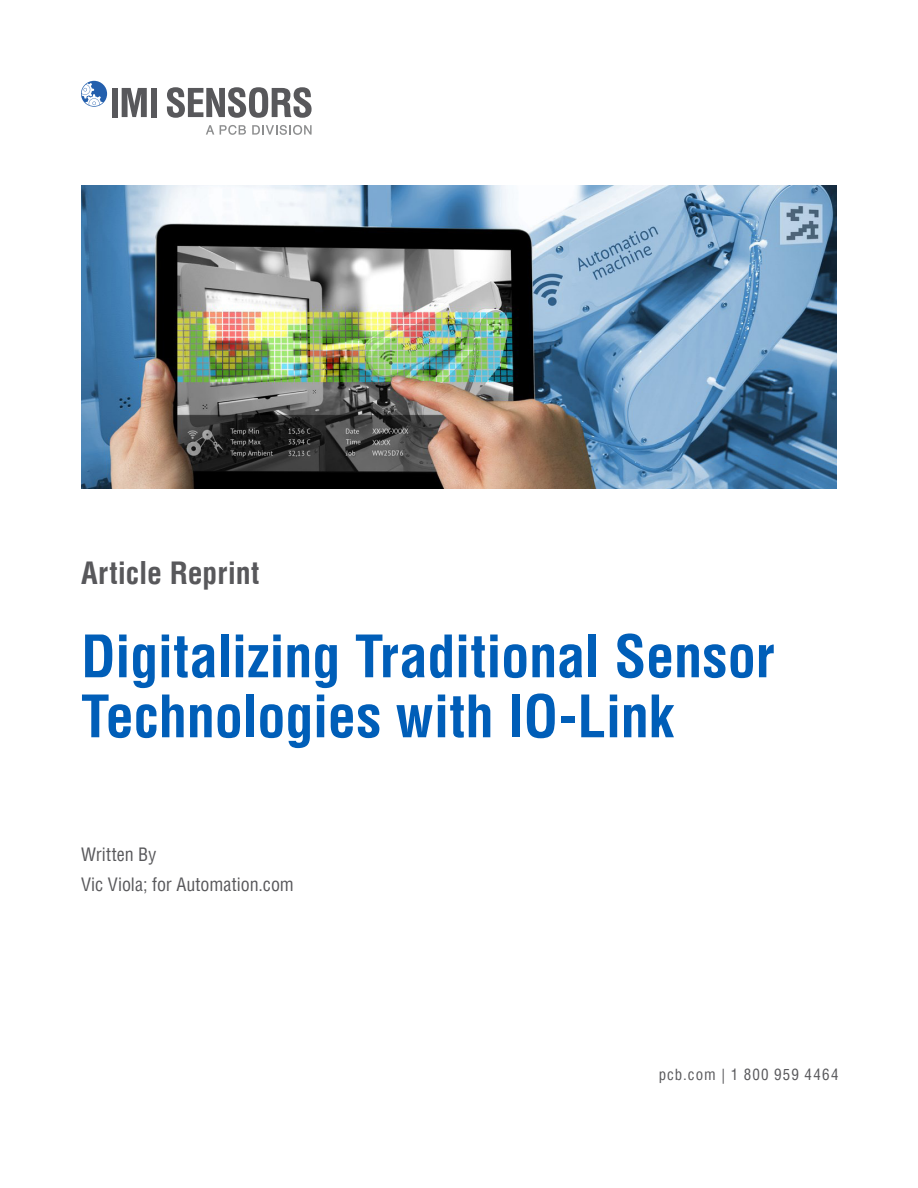
<style>
.page{position:relative;width:918px;height:1188px;background:#fff}
.page>*{position:absolute;margin:0;border:0;box-sizing:border-box;transform-origin:0 0}
.t1{font:700 condensed 57px/60px "Helvetica LT Pro";letter-spacing:-.01em;color:#005eb8}
.t2{font:700 condensed 30px "Helvetica LT Pro";letter-spacing:-.005em;color:#58585b}
.t3{font:condensed 18px/30px "Helvetica LT Pro";color:#58585b}
.t4{font:condensed 15px "Helvetica LT Pro";letter-spacing:.08em;color:#58585b}
</style>
<div class="page">
<div style="left:112px;top:88px;width:6px;height:29px;background:#58585b"></div>
<svg style="left:122px;top:88px;width:25px;height:29px"></svg>
<div style="left:151px;top:88px;width:5px;height:29px;background:#58585b"></div>
<svg style="left:167px;top:87px;width:145px;height:31px"></svg>
<svg style="left:206px;top:125px;width:8px;height:10px"></svg>
<svg style="left:220px;top:125px;width:26px;height:10px"></svg>
<svg style="left:252px;top:125px;width:60px;height:10px"></svg>
<svg style="left:81px;top:81px;width:26px;height:26px"></svg>
<img style="left:81px;top:185px;width:756px;height:303px">
<p class="t2" style="left:81px;top:553px;width:180px">Article Reprint</p>
<p class="t1" style="left:81px;top:625px;width:695px">Digitalizing Traditional Sensor<br>Technologies with IO-Link</p>
<p class="t3" style="left:81px;top:839px;width:214px">Written By<br>Vic Viola; for Automation.com</p>
<p class="t4" style="left:659px;top:1065px;width:181px">pcb.com | 1 800 959 4464</p>
</div>
